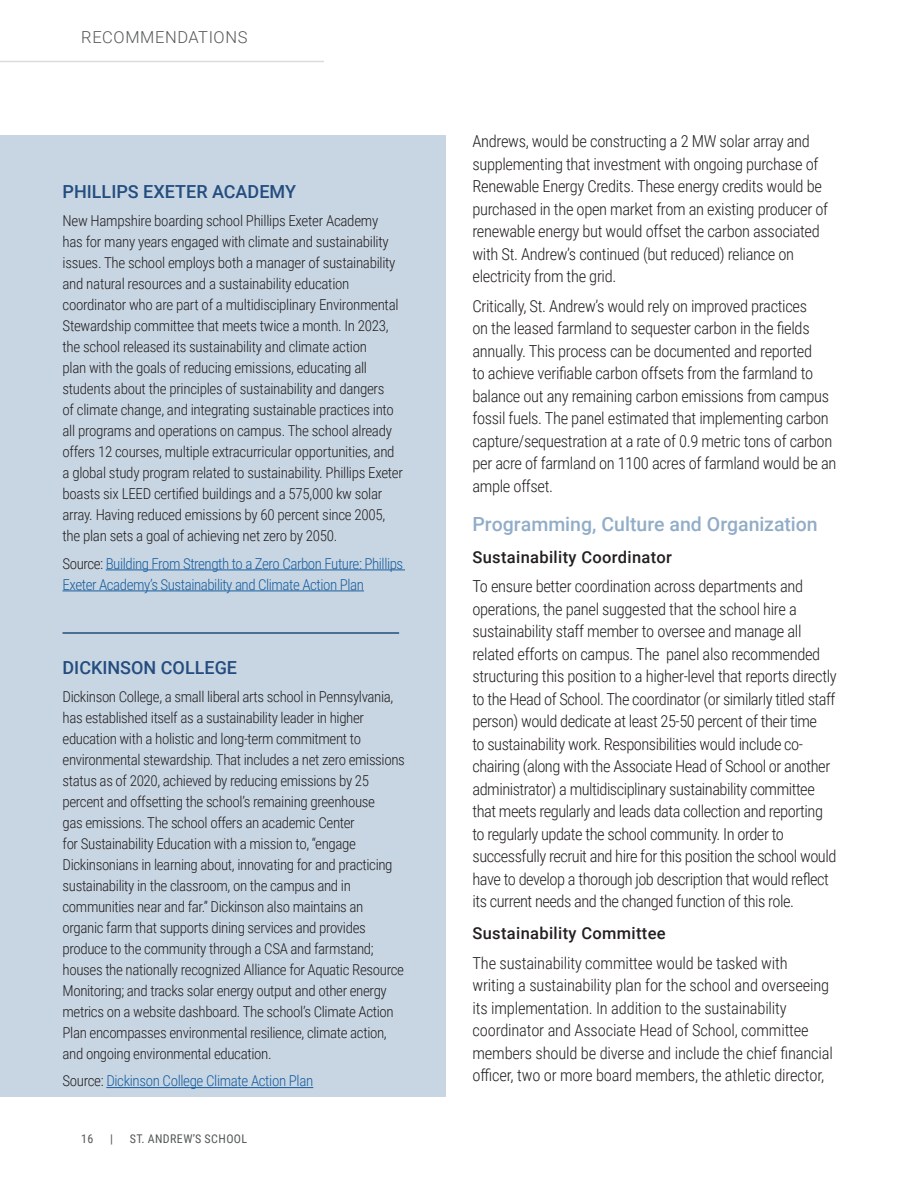
<style>
.page{position:relative;width:918px;height:1188px;background:#fff}
.page>*{position:absolute;margin:0;border:0;box-sizing:border-box;transform-origin:0 0}
.t1{font:500 19.5px "Roboto";color:#92adc8}
.H4_Call_out_box{font:500 18px "Roboto";color:#244d7f}
.Body{font:300 16.5px/22.5px "Roboto Condensed";letter-spacing:-.02em;color:#231f20}
.Body-2{font:500 16.5px "Roboto";letter-spacing:.02em;color:#231f20}
.Section_Heading{font:300 16.5px "Roboto";letter-spacing:.035em;color:#545758}
.Body-3{font:300 15px/21px "Roboto Condensed";letter-spacing:-.025em;color:#231f20}
.Body-4{font:300 15px/21px "Roboto Condensed";letter-spacing:-.03em;color:#175d9e}
.t2{font:12px "Roboto Condensed";letter-spacing:.035em;color:#545758}
.s1{color:#231f20}
</style>
<div class="page">
<div style="left:0;top:135px;width:446px;height:962px;background:#c8d6e3"></div>
<hr style="left:106px;top:570px;width:299px;height:1px;background:#175d9e">
<hr style="left:63px;top:591px;width:301px;height:1px;background:#175d9e">
<hr style="left:63px;top:632px;width:336px;height:2px;background:#244d7f">
<hr style="left:106px;top:1087px;width:207px;height:1px;background:#175d9e">
<hr style="left:0;top:61px;width:324px;height:1px;background:#dddcdd">
<p class="Section_Heading" style="left:81px;top:26px;width:168px">RECOMMENDATIONS</p>
<p class="H4_Call_out_box" style="left:63px;top:179px;width:235px">PHILLIPS EXETER ACADEMY</p>
<p class="Body-3" style="left:63px;top:210px;width:342px">New Hampshire boarding school Phillips Exeter Academy<br>has for many years engaged with climate and sustainability issues. The school employs both a manager of sustainability and natural resources and a sustainability education coordinator who are part of a multidisciplinary Environmental Stewardship committee that meets twice a month. In 2023, the school released its sustainability and climate action<br>plan with the goals of reducing emissions, educating all students about the principles of sustainability and dangers<br>of climate change, and integrating sustainable practices into all programs and operations on campus. The school already offers 12 courses, multiple extracurricular opportunities, and a global study program related to sustainability. Phillips Exeter boasts six LEED certified buildings and a 575,000 kw solar array. Having reduced emissions by 60 percent since 2005, the plan sets a goal of achieving net zero by 2050.</p>
<p class="Body-4" style="left:63px;top:552px;width:342px"><span class="s1">Source:</span> Building From Strength to a Zero Carbon Future: Phillips<br>Exeter Academy’s Sustainability and Climate Action Plan</p>
<p class="H4_Call_out_box" style="left:63px;top:655px;width:176px">DICKINSON COLLEGE</p>
<p class="Body-3" style="left:63px;top:685px;width:344px">Dickinson College, a small liberal arts school in Pennsylvania, has established itself as a sustainability leader in higher education with a holistic and long-term commitment to environmental stewardship. That includes a net zero emissions status as of 2020, achieved by reducing emissions by 25 percent and offsetting the school’s remaining greenhouse<br>gas emissions. The school offers an academic Center<br>for Sustainability Education with a mission to, “engage Dickinsonians in learning about, innovating for and practicing sustainability in the classroom, on the campus and in communities near and far.” Dickinson also maintains an organic farm that supports dining services and provides produce to the community through a CSA and farmstand; houses the nationally recognized Alliance for Aquatic Resource Monitoring; and tracks solar energy output and other energy metrics on a website dashboard. The school’s Climate Action Plan encompasses environmental resilience, climate action, and ongoing environmental education.</p>
<p class="Body-4" style="left:63px;top:1070px;width:252px"><span class="s1">Source:</span> Dickinson College Climate Action Plan</p>
<p class="t2" style="left:81px;top:1130px;width:14px">16</p>
<p class="t2" style="left:110px;top:1130px;width:4px">|</p>
<p class="t2" style="left:130px;top:1130px;width:119px">ST. ANDREW’S SCHOOL</p>
<p class="Body" style="left:472px;top:130px;width:357px">Andrews, would be constructing a 2 MW solar array and supplementing that investment with ongoing purchase of Renewable Energy Credits. These energy credits would be purchased in the open market from an existing producer of renewable energy but would offset the carbon associated with St. Andrew’s continued (but reduced) reliance on electricity from the grid.</p>
<p class="Body" style="left:472px;top:294px;width:366px">Critically, St. Andrew’s would rely on improved practices<br>on the leased farmland to sequester carbon in the fields annually. This process can be documented and reported<br>to achieve verifiable carbon offsets from the farmland to balance out any remaining carbon emissions from campus fossil fuels. The panel estimated that implementing carbon capture/sequestration at a rate of 0.9 metric tons of carbon per acre of farmland on 1100 acres of farmland would be an ample offset.</p>
<h3 class="t1" style="left:472px;top:510px;width:347px">Programming, Culture and Organization</h3>
<p class="Body-2" style="left:472px;top:545px;width:201px">Sustainability Coordinator</p>
<p class="Body" style="left:472px;top:574px;width:366px">To ensure better coordination across departments and operations, the panel suggested that the school hire a sustainability staff member to oversee and manage all related efforts on campus. The panel also recommended structuring this position to a higher-level that reports directly to the Head of School. The coordinator (or similarly titled staff person) would dedicate at least 25-50 percent of their time<br>to sustainability work. Responsibilities would include co&shy;chairing (along with the Associate Head of School or another administrator) a multidisciplinary sustainability committee that meets regularly and leads data collection and reporting to regularly update the school community. In order to successfully recruit and hire for this position the school would have to develop a thorough job description that would reflect its current needs and the changed function of this role.</p>
<p class="Body-2" style="left:472px;top:922px;width:195px">Sustainability Committee</p>
<p class="Body" style="left:472px;top:951px;width:362px">The sustainability committee would be tasked with writing a sustainability plan for the school and overseeing its implementation. In addition to the sustainability coordinator and Associate Head of School, committee members should be diverse and include the chief financial officer, two or more board members, the athletic director,</p>
</div>
